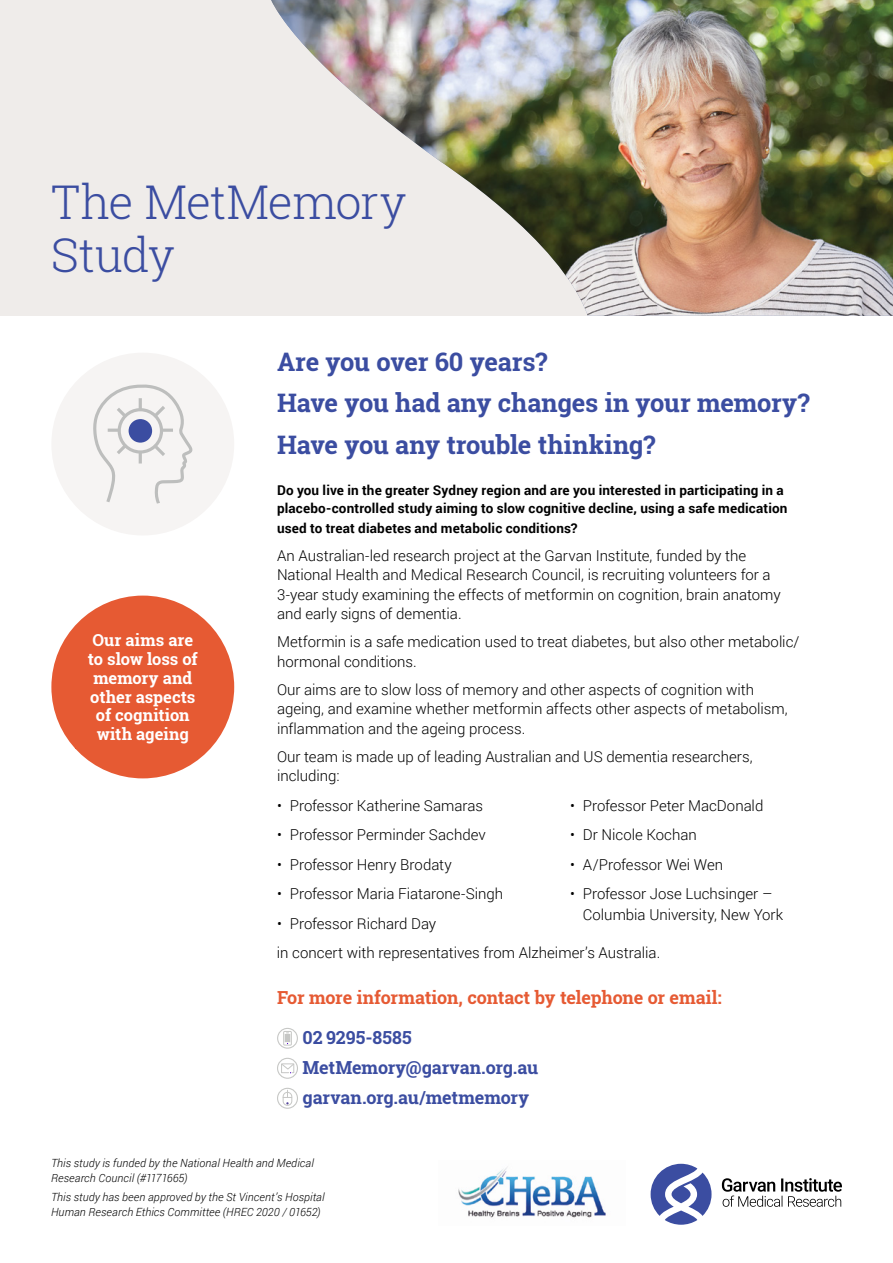
<style>
.page{position:relative;width:893px;height:1263px;background:#fff}
.page>*{position:absolute;margin:0;border:0;box-sizing:border-box;transform-origin:0 0}
.t1{font:300 46.5px/52.5px "Roboto Slab";letter-spacing:-.02em;color:#3b4da1}
.t2{font:700 25.5px/41.5px "Roboto Slab";letter-spacing:-.01em;color:#3b4da1}
.t3{font:700 18px/30px "Roboto Slab";letter-spacing:-.005em;color:#3b4da1}
.t4{font:700 18px "Roboto Slab";letter-spacing:-.01em;color:#e65a33}
.t5{font:700 16.5px/18.9px "Roboto Slab";letter-spacing:-.005em;color:#fff;text-align:center}
.t6{font:300 15px/19.5px "Roboto";color:#000}
.t7{font:700 13.5px/18px "Roboto";letter-spacing:.01em;color:#000}
.t8{font:italic 300 11.25px/15px "Roboto";letter-spacing:.01em;color:#000}
</style>
<div class="page">
<div style="left:0;top:0;width:893px;height:316px;background:#efecea"></div>
<img style="left:271px;top:0;width:622px;height:316px">
<svg style="left:722px;top:1178px;width:120px;height:29px"></svg>
<svg style="left:651px;top:1164px;width:60px;height:61px"></svg>
<img style="left:458px;top:1166px;width:148px;height:52px">
<div style="left:51px;top:353px;width:183px;height:182px;background:#f6f4f3;border-radius:50%"></div>
<svg style="left:93px;top:384px;width:99px;height:120px"></svg>
<div style="left:129px;top:419px;width:23px;height:24px;background:#3b4da1;border-radius:50%"></div>
<div style="left:277px;top:1028px;width:21px;height:21px;border:1px solid #c6c7c5;border-radius:50%"></div>
<svg style="left:283px;top:1030px;width:9px;height:16px"></svg>
<div style="left:285px;top:1034px;width:5px;height:8px;background:#c6c7c5"></div>
<div style="left:277px;top:1058px;width:21px;height:21px;border:1px solid #c6c7c5;border-radius:50%"></div>
<svg style="left:281px;top:1063px;width:14px;height:10px"></svg>
<div style="left:277px;top:1088px;width:21px;height:21px;border:1px solid #c6c7c5;border-radius:50%"></div>
<svg style="left:282px;top:1089px;width:11px;height:17px"></svg>
<div style="left:51px;top:596px;width:183px;height:182px;background:#e65a33;border-radius:50%"></div>
<h1 class="t1" style="left:51px;top:175px;width:357px">The MetMemory<br>Study</h1>
<p class="t5" style="left:88px;top:630px;width:111px">Our aims are to slow loss of memory and other aspects of cognition with ageing</p>
<h2 class="t2" style="left:277px;top:340px;width:534px">Are you over 60 years?<br>Have you had any changes in your memory?<br>Have you any trouble thinking?</h2>
<p class="t7" style="left:277px;top:481px;width:512px">Do you live in the greater Sydney region and are you interested in participating in a placebo-controlled study aiming to slow cognitive decline, using a safe medication</p>
<p class="t7" style="left:277px;top:518px;width:302px">used to treat diabetes and metabolic conditions?</p>
<p class="t6" style="left:277px;top:545px;width:505px">An Australian-led research project at the Garvan Institute, funded by the National Health and Medical Research Council, is recruiting volunteers for a 3-year study examining the effects of metformin on cognition, brain anatomy and early signs of dementia.</p>
<p class="t6" style="left:277px;top:632px;width:524px">Metformin is a safe medication used to treat diabetes, but also other metabolic/ hormonal conditions.</p>
<p class="t6" style="left:277px;top:679px;width:512px">Our aims are to slow loss of memory and other aspects of cognition with ageing, and examine whether metformin affects other aspects of metabolism, inflammation and the ageing process.</p>
<p class="t6" style="left:277px;top:746px;width:477px">Our team is made up of leading Australian and US dementia researchers, including:</p>
<p class="t6" style="left:277px;top:795px;width:208px">• Professor Katherine Samaras</p>
<p class="t6" style="left:277px;top:825px;width:210px">• Professor Perminder Sachdev</p>
<p class="t6" style="left:277px;top:854px;width:176px">• Professor Henry Brodaty</p>
<p class="t6" style="left:277px;top:884px;width:228px">• Professor Maria Fiatarone-Singh</p>
<p class="t6" style="left:277px;top:913px;width:161px">• Professor Richard Day</p>
<p class="t6" style="left:570px;top:795px;width:195px">• Professor Peter MacDonald</p>
<p class="t6" style="left:570px;top:825px;width:128px">• Dr Nicole Kochan</p>
<p class="t6" style="left:570px;top:854px;width:155px">• A/Professor Wei Wen</p>
<p class="t6" style="left:583px;top:883px;width:202px;line-height:21px;text-indent:-13px">• Professor Jose Luchsinger –<br>Columbia University, New York</p>
<p class="t6" style="left:277px;top:943px;width:385px">in concert with representatives from Alzheimer’s Australia.</p>
<p class="t4" style="left:277px;top:985px;width:446px">For more information, contact by telephone or email:</p>
<p class="t3" style="left:302px;top:1022px;width:237px">02 9295-8585<br>MetMemory@garvan.org.au garvan.org.au/metmemory</p>
<p class="t8" style="left:51px;top:1155px;width:264px">This study is funded by the National Health and Medical<br>Research Council (#1171665)</p>
<p class="t8" style="left:51px;top:1189px;width:275px">This study has been approved by the St Vincent’s Hospital<br>Human Research Ethics Committee (HREC 2020 / 01652)</p>
</div>
